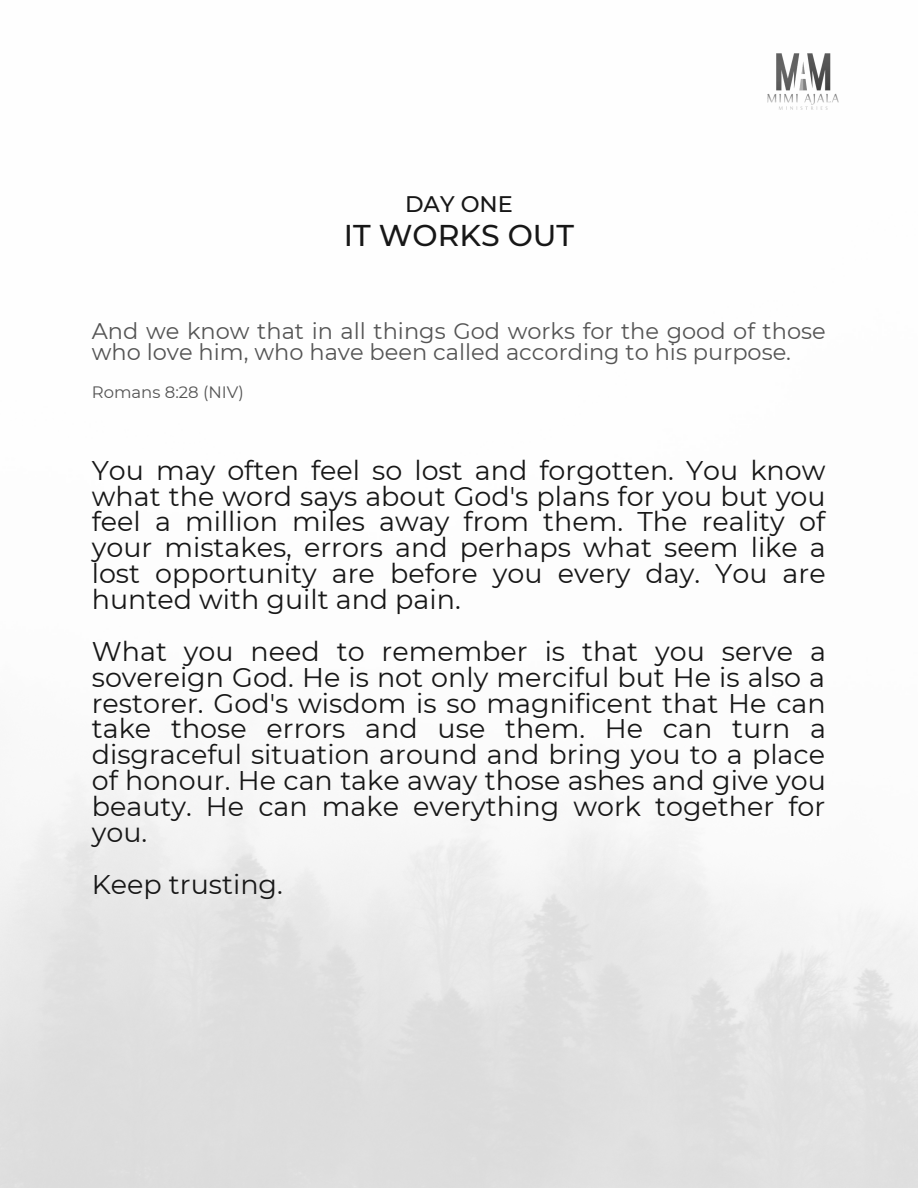
<style>
.page{position:relative;width:918px;height:1188px;background:#fff}
.page>*{position:absolute;margin:0;border:0;box-sizing:border-box;transform-origin:0 0}
.t1{font:500 30px "Montserrat";color:#171717}
.t2{font:27px/25.8px "Montserrat";color:#171717;text-align:justify}
.t3{font:22.5px/21.3px "Montserrat";color:#545454}
.t4{font:500 22.5px "Montserrat";color:#171717}
.t5{font:16.5px "Montserrat";color:#545454}
</style>
<div class="page">
<img style="left:767px;top:53px;width:72px;height:57px">
<p class="t4" style="left:405px;top:191px;width:109px">DAY ONE</p>
<p class="t1" style="left:344px;top:217px;width:232px">IT WORKS OUT</p>
<p class="t3" style="left:92px;top:320px;width:735px">And we know that in all things God works for the good of those who love him, who have been called according to his purpose.</p>
<p class="t5" style="left:92px;top:382px;width:153px">Romans 8:28 (NIV)</p>
<p class="t2" style="left:92px;top:457px;width:736px">You may often feel so lost and forgotten. You know what the word says about God's plans for you but you feel a million miles away from them. The reality of your mistakes, errors and perhaps what seem like a lost opportunity are before you every day. You are hunted with guilt and pain.</p>
<p class="t2" style="left:92px;top:638px;width:736px">What you need to remember is that you serve a sovereign God. He is not only merciful but He is also a restorer. God's wisdom is so magnificent that He can take those errors and use them. He can turn a disgraceful situation around and bring you to a place of honour. He can take away those ashes and give you beauty. He can make everything work together for you.</p>
<p class="t2" style="left:92px;top:871px;width:193px">Keep trusting.</p>
</div>
